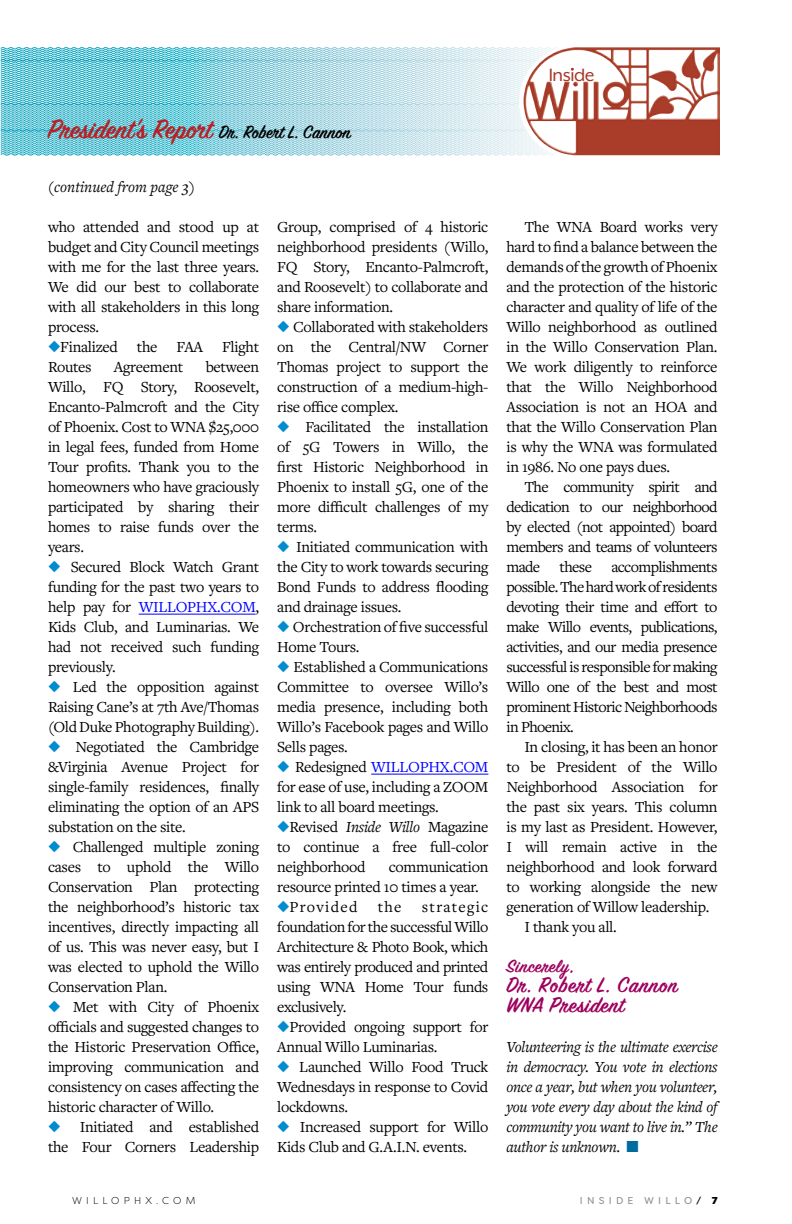
<style>
.page{position:relative;width:792px;height:1224px;background:#fff}
.page>*{position:absolute;margin:0;border:0;box-sizing:border-box;transform-origin:0 0}
.t1{font:600 30px "Sign Painter House Script";color:#b72126}
.t2{font:600 24px/20px "Sign Painter House Script";letter-spacing:.03em;color:#9e005e}
.t3{font:20.6px "Mr Eaves XL Mod OT";letter-spacing:-.02em;color:#a73728}
.t4{font:600 20px "Sign Painter House Script";letter-spacing:.03em;color:#9e005e}
.t5{font:16px/20px "Freight Text Pro";letter-spacing:-.02em;color:#000;text-align:justify}
.t6{font:italic 16px/20px "Freight Text Pro";letter-spacing:-.02em;color:#000;text-align:justify}
.t7{font:italic 16px "Freight Text Pro";color:#000}
.t8{font:16px "Freight Text Pro";letter-spacing:.08em;color:#000}
.t9{font:10px "Filson Soft";letter-spacing:.42em;color:#939598}
.t10{font:300 10px "Filson Soft";letter-spacing:.42em;color:#000}
.s1{font-size:20px;color:#000}
.s2{font-style:normal}
.s3{color:#008cce}
.s4{color:#00f}
.s5{font-style:italic}
.s6{color:#006b9d}
.s7{color:#000}
.s8{font-weight:800;color:#000}
</style>
<div class="page">
<img style="left:578px;top:47px;width:142px;height:108px">
<svg style="left:0;top:47px;width:578px;height:109px;background:#a8d8e1"></svg>
<hr style="left:139px;top:614px;width:117px;height:1px;background:#00f">
<hr style="left:371px;top:774px;width:117px;height:1px;background:#00f">
<h1 class="t1" style="left:48px;top:111px;width:305px">President’s Report <span class="s1">Dr. Robert L. Cannon</span></h1>
<p class="t7" style="left:48px;top:176px;width:149px"><span class="s2">(</span>continued from page 3<span class="s2">)</span></p>
<p class="t5" style="left:48px;top:216px;width:213px">who attended and stood up at budget and City Council meetings with me for the last three years.<br>We did our best to collaborate with all stakeholders in this long process.</p>
<p class="t5" style="left:48px;top:336px;width:213px"><span class="s3">◆</span>Finalized the FAA Flight<br>Routes</p>
<p class="t5" style="left:48px;top:356px;width:213px;text-indent:158px">between Willo, FQ Story, Roosevelt, Encanto-Palmcroft and the City of Phoenix. Cost to WNA $25,000 in legal fees, funded from Home Tour profits. Thank you to the homeowners who have graciously participated by sharing their homes to raise funds over the years.</p>
<p class="t5" style="left:48px;top:556px;width:213px"><span class="s3">◆</span> Secured Block Watch Grant funding for the past two years to help pay for <span class="s4">WILLOPHX.COM</span>, Kids Club, and Luminarias. We had not received such funding previously.</p>
<p class="t5" style="left:48px;top:676px;width:213px"><span class="s3">◆</span> Led the opposition against Raising Cane’s at 7th Ave/Thomas (Old Duke Photography Building).</p>
<p class="t5" style="left:48px;top:736px;width:213px"><span class="s3">◆</span> Negotiated the Cambridge &amp;Virginia Avenue Project for single-family residences, finally eliminating the option of an APS substation on the site.</p>
<p class="t5" style="left:48px;top:836px;width:213px"><span class="s3">◆</span> Challenged multiple zoning cases to uphold the Willo Conservation Plan protecting the neighborhood’s historic tax incentives, directly impacting all of us. This was never easy, but I was elected to uphold the Willo Conservation Plan.</p>
<p class="t5" style="left:48px;top:996px;width:213px"><span class="s3">◆</span> Met with City of Phoenix officials and suggested changes to the Historic Preservation Office, improving communication and consistency on cases affecting the historic character of Willo.</p>
<p class="t5" style="left:48px;top:1116px;width:213px"><span class="s3">◆</span> Initiated and established the Four Corners Leadership</p>
<p class="t5" style="left:114px;top:356px;width:71px">Agreement</p>
<p class="t5" style="left:277px;top:216px;width:213px">Group, comprised of 4 historic neighborhood presidents (Willo, FQ Story, Encanto-Palmcroft, and Roosevelt) to collaborate and share information.</p>
<p class="t5" style="left:277px;top:316px;width:213px"><span class="s3">◆</span> Collaborated with stakeholders on the Central/NW Corner Thomas project to support the construction of a medium-high&shy;rise office complex.</p>
<p class="t5" style="left:277px;top:416px;width:213px"><span class="s3">◆</span> Facilitated the installation of 5G Towers in Willo, the first Historic Neighborhood in Phoenix to install 5G, one of the more difficult challenges of my terms.</p>
<p class="t5" style="left:277px;top:536px;width:213px"><span class="s3">◆</span> Initiated communication with the City to work towards securing Bond Funds to address flooding and drainage issues.</p>
<p class="t5" style="left:277px;top:616px;width:213px"><span class="s3">◆</span> Orchestration of five successful<br>Home Tours.</p>
<p class="t5" style="left:277px;top:656px;width:213px"><span class="s3">◆</span> Established a Communications Committee to oversee Willo’s media presence, including both Willo’s Facebook pages and Willo Sells pages.</p>
<p class="t5" style="left:277px;top:756px;width:213px"><span class="s3">◆</span> Redesigned <span class="s4">WILLOPHX.COM </span>for ease of use, including a ZOOM link to all board meetings.</p>
<p class="t5" style="left:277px;top:816px;width:213px"><span class="s3">◆</span>Revised <span class="s5">Inside Willo</span> Magazine to continue a free full-color neighborhood</p>
<p class="t5" style="left:277px;top:856px;width:213px;text-indent:112px">communication resource printed 10 times a year.</p>
<p class="t8" style="left:277px;top:896px;width:82px"><span class="s3">◆</span>Provided</p>
<p class="t5" style="left:378px;top:896px;width:25px">the</p>
<p class="t5" style="left:277px;top:896px;width:213px;text-indent:145px">strategic foundation for the successful Willo Architecture &amp; Photo Book, which was entirely produced and printed using WNA Home Tour funds exclusively.</p>
<p class="t5" style="left:277px;top:1016px;width:213px"><span class="s3">◆</span>Provided ongoing support for<br>Annual Willo Luminarias.</p>
<p class="t5" style="left:277px;top:1056px;width:213px"><span class="s3">◆</span> Launched Willo Food Truck Wednesdays in response to Covid lockdowns.</p>
<p class="t5" style="left:277px;top:1116px;width:213px"><span class="s3">◆</span> Increased support for Willo<br>Kids Club and G.A.I.N. events.</p>
<p class="t3" style="left:549px;top:64px;width:47px">Inside</p>
<p class="t5" style="left:506px;top:216px;width:213px;text-indent:18px">The WNA Board works very hard to find a balance between the demands of the growth of Phoenix and the protection of the historic character and quality of life of the Willo neighborhood as outlined in the Willo Conservation Plan.<br>We work diligently to reinforce that the Willo Neighborhood Association is not an HOA and that the Willo Conservation Plan is why the WNA was formulated in 1986. No one pays dues.</p>
<p class="t5" style="left:506px;top:476px;width:213px;text-indent:18px">The community spirit and dedication to our neighborhood by elected (not appointed) board members and teams of volunteers made these accomplishments possible. The hard work of residents devoting their time and effort to make Willo events, publications, activities, and our media presence successful is responsible for making Willo one of the best and most prominent Historic Neighborhoods in Phoenix.</p>
<p class="t5" style="left:524px;top:736px;width:195px">In closing, it has been an honor</p>
<p class="t5" style="left:506px;top:756px;width:213px">to be President of the Willo</p>
<p class="t5" style="left:506px;top:776px;width:213px">Neighborhood Association for</p>
<p class="t5" style="left:506px;top:796px;width:213px">the past six years. This column</p>
<p class="t5" style="left:506px;top:816px;width:213px">is my last as President. However,</p>
<p class="t5" style="left:506px;top:836px;width:213px">I will remain active in the</p>
<p class="t5" style="left:506px;top:856px;width:213px">neighborhood and look forward</p>
<p class="t5" style="left:506px;top:876px;width:213px">to working alongside the new</p>
<p class="t5" style="left:506px;top:896px;width:205px">generation of Willow leadership.</p>
<p class="t5" style="left:524px;top:916px;width:94px">I thank you all.</p>
<p class="t4" style="left:506px;top:954px;width:69px">Sincerely,</p>
<h2 class="t2" style="left:506px;top:977px;width:173px">Dr. Robert L. Cannon<br>WNA President</h2>
<p class="t6" style="left:506px;top:1036px;width:213px">Volunteering is the ultimate exercise in democracy. You vote in elections once a year, but when you volunteer, you vote every day about the kind of community you want to live in.” The author is unknown<span class="s2">.</span> <span class="s6">■</span></p>
<p class="t10" style="left:72px;top:1194px;width:125px">WILLOPHX.COM</p>
<p class="t9" style="left:580px;top:1194px;width:139px">INSIDE WILLO<span class="s7">/</span> <span class="s8">7</span></p>
</div>
